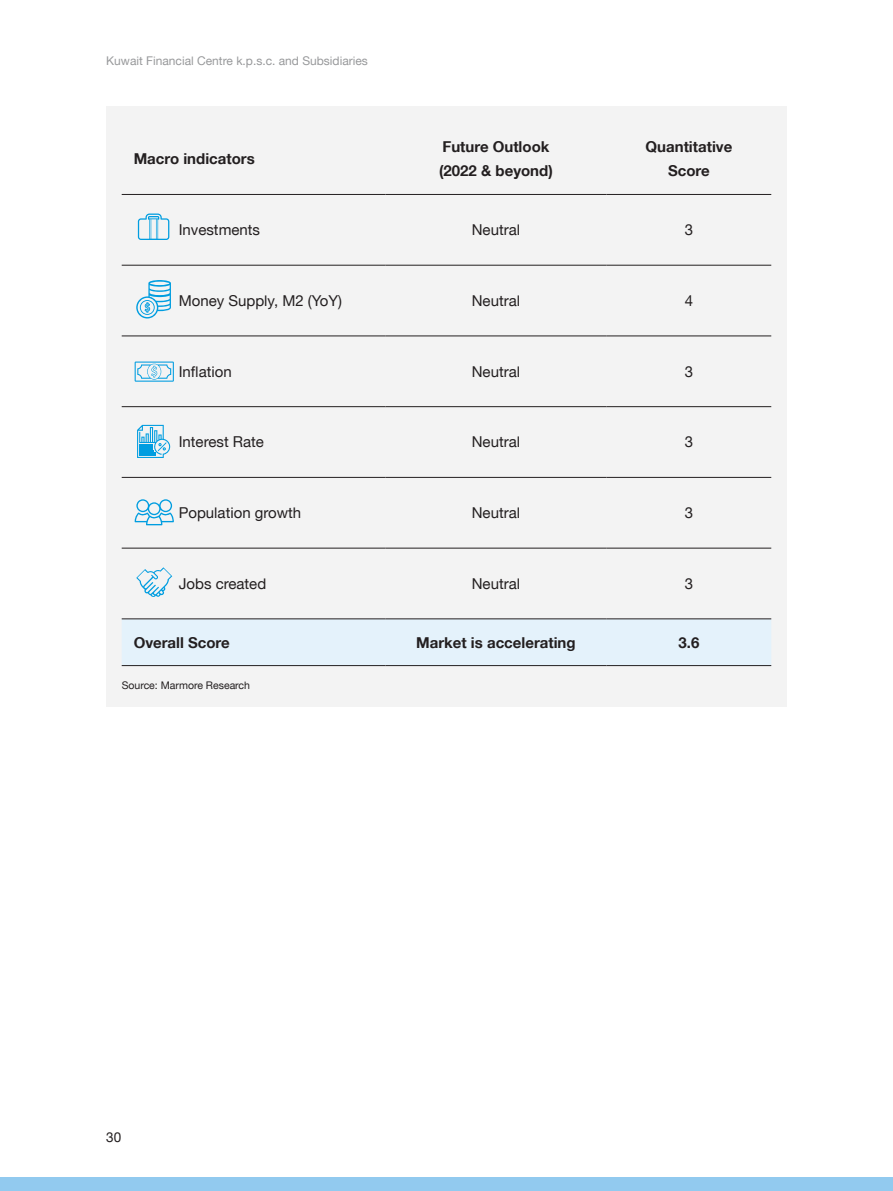
<style>
.page{position:relative;width:893px;height:1191px;background:#fff}
.page>*{position:absolute;margin:0;border:0;box-sizing:border-box;transform-origin:0 0}
.t1{font:15px "Helvetica Neue LT Arabic";color:#231f20}
.t2{font:700 15px/24px "Helvetica Neue LT Arabic";color:#231f20}
.t3{font:13.5px "Helvetica Neue LT Arabic";color:#231f20}
.t4{font:12px "Helvetica Neue LT Arabic";color:#98999b}
.t5{font:10.5px "Helvetica Neue LT Arabic";color:#231f20}
</style>
<div class="page">
<div style="left:0;top:1177px;width:893px;height:14px;background:#92caef"></div>
<div style="left:106px;top:106px;width:681px;height:600px;background:#f3f3f3"></div>
<div style="left:122px;top:619px;width:649px;height:46px;background:#e4f2fb"></div>
<hr style="left:122px;top:618px;width:263px;height:1px;background:#231f20">
<hr style="left:122px;top:665px;width:263px;height:1px;background:#231f20">
<hr style="left:385px;top:665px;width:222px;height:1px;background:#231f20">
<hr style="left:607px;top:665px;width:164px;height:1px;background:#231f20">
<hr style="left:122px;top:194px;width:263px;height:1px;background:#231f20">
<hr style="left:385px;top:194px;width:222px;height:1px;background:#231f20">
<hr style="left:607px;top:194px;width:164px;height:1px;background:#231f20">
<hr style="left:122px;top:265px;width:263px;height:1px;background:#231f20">
<hr style="left:385px;top:265px;width:222px;height:1px;background:#231f20">
<hr style="left:607px;top:265px;width:164px;height:1px;background:#231f20">
<hr style="left:122px;top:336px;width:263px;height:1px;background:#231f20">
<hr style="left:385px;top:336px;width:222px;height:1px;background:#231f20">
<hr style="left:607px;top:336px;width:164px;height:1px;background:#231f20">
<hr style="left:122px;top:406px;width:263px;height:1px;background:#231f20">
<hr style="left:385px;top:406px;width:222px;height:1px;background:#231f20">
<hr style="left:607px;top:406px;width:164px;height:1px;background:#231f20">
<hr style="left:122px;top:477px;width:263px;height:1px;background:#231f20">
<hr style="left:385px;top:477px;width:222px;height:1px;background:#231f20">
<hr style="left:607px;top:477px;width:164px;height:1px;background:#231f20">
<hr style="left:122px;top:548px;width:263px;height:1px;background:#231f20">
<hr style="left:385px;top:548px;width:222px;height:1px;background:#231f20">
<hr style="left:607px;top:548px;width:164px;height:1px;background:#231f20">
<hr style="left:385px;top:618px;width:222px;height:1px;background:#231f20">
<hr style="left:607px;top:618px;width:164px;height:1px;background:#231f20">
<svg style="left:138px;top:213px;width:31px;height:27px"></svg>
<svg style="left:136px;top:280px;width:35px;height:38px"></svg>
<svg style="left:135px;top:499px;width:39px;height:26px"></svg>
<svg style="left:136px;top:567px;width:36px;height:30px"></svg>
<svg style="left:135px;top:361px;width:39px;height:21px"></svg>
<svg style="left:137px;top:425px;width:34px;height:33px"></svg>
<p class="t4" style="left:106px;top:54px;width:263px">Kuwait Financial Centre k.p.s.c. and Subsidiaries</p>
<p class="t2" style="left:134px;top:147px;width:123px">Macro indicators</p>
<p class="t2" style="left:439px;top:135px;width:115px">Future Outlook (2022 &amp; beyond)</p>
<p class="t2" style="left:646px;top:135px;width:88px;text-align:center">Quantitative<br>Score</p>
<p class="t1" style="left:179px;top:221px;width:83px">Investments</p>
<p class="t1" style="left:472px;top:221px;width:50px">Neutral</p>
<p class="t1" style="left:685px;top:221px;width:10px">3</p>
<p class="t1" style="left:179px;top:292px;width:165px">Money Supply, M2 (YoY)</p>
<p class="t1" style="left:472px;top:292px;width:50px">Neutral</p>
<p class="t1" style="left:685px;top:292px;width:10px">4</p>
<p class="t1" style="left:179px;top:363px;width:55px">Inflation</p>
<p class="t1" style="left:472px;top:363px;width:50px">Neutral</p>
<p class="t1" style="left:685px;top:363px;width:10px">3</p>
<p class="t1" style="left:179px;top:433px;width:87px">Interest Rate</p>
<p class="t1" style="left:472px;top:433px;width:50px">Neutral</p>
<p class="t1" style="left:685px;top:433px;width:10px">3</p>
<p class="t1" style="left:179px;top:504px;width:124px">Population growth</p>
<p class="t1" style="left:472px;top:504px;width:50px">Neutral</p>
<p class="t1" style="left:685px;top:504px;width:10px">3</p>
<p class="t1" style="left:179px;top:575px;width:89px">Jobs created</p>
<p class="t1" style="left:472px;top:575px;width:50px">Neutral</p>
<p class="t1" style="left:685px;top:575px;width:10px">3</p>
<p class="t2" style="left:134px;top:630px;width:98px">Overall Score</p>
<p class="t2" style="left:416px;top:630px;width:161px">Market is accelerating</p>
<p class="t2" style="left:678px;top:630px;width:22px">3.6</p>
<p class="t5" style="left:122px;top:679px;width:130px">Source: Marmore Research</p>
<p class="t3" style="left:106px;top:1129px;width:17px">30</p>
</div>
